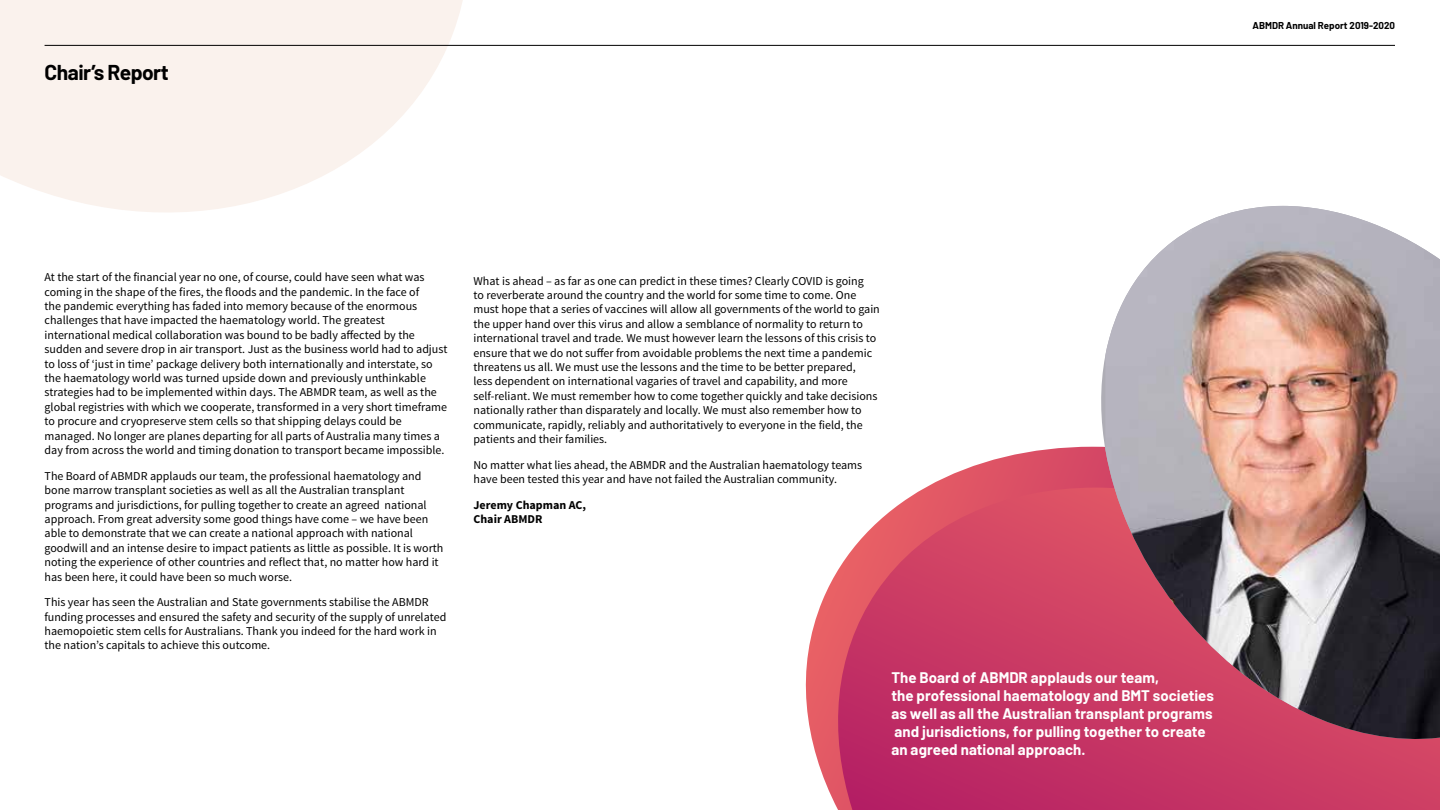
<style>
.page{position:relative;width:1440px;height:810px;background:#fff}
.page>*{position:absolute;margin:0;border:0;box-sizing:border-box;transform-origin:0 0}
.t1{font:700 21px "Barlow";letter-spacing:-.025em;color:#000}
.t2{font:700 15px/18px "Barlow";letter-spacing:.005em;color:#fff}
.t3{font:12px/14.4px "Source Sans Pro";color:#000}
.t4{font:700 12px/14.4px "Source Sans Pro";color:#000}
.t5{font:700 9.75px "Barlow";color:#000}
</style>
<div class="page">
<svg style="left:0;top:0;width:510px;height:212px;fill:#faf2ed"></svg>
<hr style="left:45px;top:45px;width:1350px;height:1px;background:#000">
<svg style="left:805px;top:447px;width:271px;height:342px"></svg>
<svg style="left:828px;top:488px;width:612px;height:322px;background:#cc426a"></svg>
<svg style="left:1076px;top:358px;width:29px;height:383px"></svg>
<img style="left:1105px;top:206px;width:335px;height:535px">
<h1 class="t1" style="left:45px;top:57px;width:126px">Chair’s Report</h1>
<p class="t5" style="left:1252px;top:18px;width:144px">ABMDR Annual Report 2019-2020</p>
<p class="t3" style="left:45px;top:270px;width:405px">At the start of the financial year no one, of course, could have seen what was coming in the shape of the fires, the floods and the pandemic. In the face of<br>the pandemic everything has faded into memory because of the enormous challenges that have impacted the haematology world. The greatest international medical collaboration was bound to be badly affected by the sudden and severe drop in air transport. Just as the business world had to adjust to loss of ‘just in time’ package delivery both internationally and interstate, so the haematology world was turned upside down and previously unthinkable strategies had to be implemented within days. The ABMDR team, as well as the global registries with which we cooperate, transformed in a very short timeframe to procure and cryopreserve stem cells so that shipping delays could be managed. No longer are planes departing for all parts of Australia many times a day from across the world and timing donation to transport became impossible.</p>
<p class="t3" style="left:45px;top:469px;width:400px">The Board of ABMDR applauds our team, the professional haematology and bone marrow transplant societies as well as all the Australian transplant programs and jurisdictions, for pulling together to create an agreed national approach. From great adversity some good things have come – we have been able to demonstrate that we can create a national approach with national goodwill and an intense desire to impact patients as little as possible. It is worth noting the experience of other countries and reflect that, no matter how hard it has been here, it could have been so much worse.</p>
<p class="t3" style="left:45px;top:595px;width:403px">This year has seen the Australian and State governments stabilise the ABMDR funding processes and ensured the safety and security of the supply of unrelated haemopoietic stem cells for Australians. Thank you indeed for the hard work in the nation’s capitals to achieve this outcome.</p>
<p class="t3" style="left:473px;top:274px;width:408px">What is ahead – as far as one can predict in these times? Clearly COVID is going<br>to reverberate around the country and the world for some time to come. One must hope that a series of vaccines will allow all governments of the world to gain the upper hand over this virus and allow a semblance of normality to return to international travel and trade. We must however learn the lessons of this crisis to ensure that we do not suffer from avoidable problems the next time a pandemic threatens us all. We must use the lessons and the time to be better prepared,<br>less dependent on international vagaries of travel and capability, and more self-reliant. We must remember how to come together quickly and take decisions nationally rather than disparately and locally. We must also remember how to communicate, rapidly, reliably and authoritatively to everyone in the field, the patients and their families.</p>
<p class="t3" style="left:473px;top:458px;width:390px">No matter what lies ahead, the ABMDR and the Australian haematology teams have been tested this year and have not failed the Australian community.</p>
<p class="t4" style="left:473px;top:498px;width:114px">Jeremy Chapman AC,<br>Chair ABMDR</p>
<p class="t2" style="left:891px;top:668px;width:324px">The Board of ABMDR applauds our team,<br>the professional haematology and BMT societies as well as all the Australian transplant programs and jurisdictions, for pulling together to create an agreed national approach.</p>
</div>
